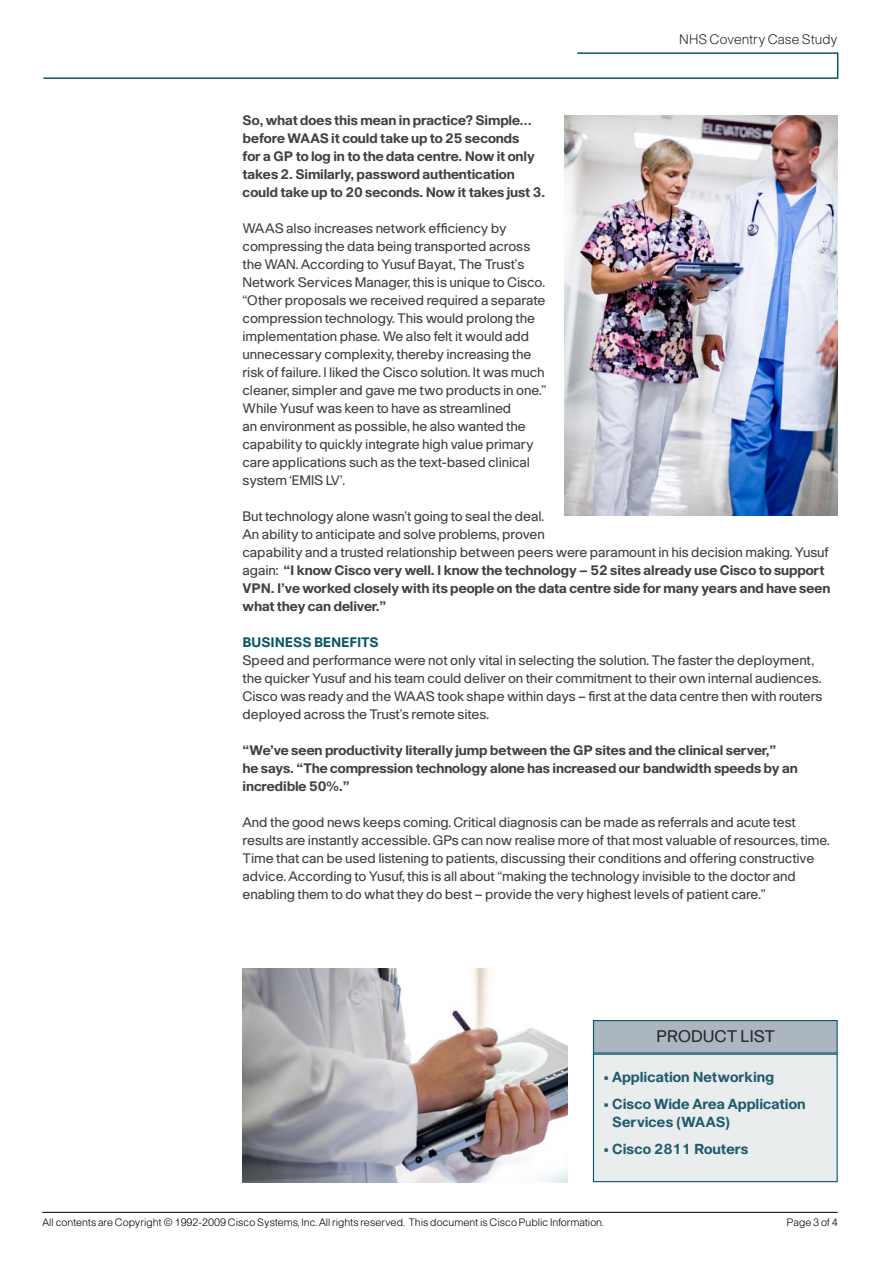
<style>
.page{position:relative;width:893px;height:1263px;background:#fff}
.page>*{position:absolute;margin:0;border:0;box-sizing:border-box;transform-origin:0 0}
.t1{font:16.5px "Cisco";color:#29292a}
.t2{font:700 14.25px/18px "Cisco";color:#205b6d}
.t3{font:13.5px/18px "Cisco";letter-spacing:-.01em;color:#414142}
.t4{font:700 13.5px/18px "Cisco";letter-spacing:-.01em;color:#414142}
.t5{font:300 13.5px "Cisco";color:#29292a}
.t6{font:700 13.5px "Cisco";letter-spacing:-.01em;color:#0a5669}
.t7{font:300 10.5px "Cisco";color:#000}
.s1{font-weight:700}
</style>
<div class="page">
<hr style="left:42px;top:1212px;width:796px;height:1px;background:#000">
<svg style="left:43px;top:52px;width:796px;height:27px"></svg>
<img style="left:242px;top:968px;width:325px;height:214px">
<img style="left:564px;top:116px;width:274px;height:399px">
<div style="left:593px;top:1020px;width:244px;height:33px;background:#abb6c0"></div>
<div style="left:593px;top:1020px;width:245px;height:33px;border:1px solid #0a5669"></div>
<div style="left:593px;top:1054px;width:244px;height:127px;background:#eaedee"></div>
<div style="left:593px;top:1053px;width:245px;height:129px;border:1px solid #0a5669"></div>
<p class="t5" style="left:679px;top:31px;width:160px">NHS Coventry Case Study</p>
<p class="t4" style="left:243px;top:111px;width:304px">So, what does this mean in practice? Simple… before WAAS it could take up to 25 seconds<br>for a GP to log in to the data centre. Now it only takes 2. Similarly, password authentication could take up to 20 seconds. Now it takes just 3.</p>
<p class="t3" style="left:243px;top:219px;width:305px">WAAS also increases network efficiency by compressing the data being transported across the WAN. According to Yusuf Bayat, The Trust’s Network Services Manager, this is unique to Cisco. “Other proposals we received required a separate compression technology. This would prolong the implementation phase. We also felt it would add unnecessary complexity, thereby increasing the risk of failure. I liked the Cisco solution. It was much cleaner, simpler and gave me two products in one.” While Yusuf was keen to have as streamlined<br>an environment as possible, he also wanted the capability to quickly integrate high value primary care applications such as the text-based clinical system ‘EMIS LV’.</p>
<p class="t3" style="left:243px;top:507px;width:589px">But technology alone wasn’t going to seal the deal.<br>An ability to anticipate and solve problems, proven<br>capability and a trusted relationship between peers were paramount in his decision making. Yusuf again: <span class="s1">“I know Cisco very well. I know the technology – 52 sites already use Cisco to support VPN. I’ve worked closely with its people on the data centre side for many years and have seen what they can deliver.”</span></p>
<p class="t6" style="left:243px;top:634px;width:138px">BUSINESS BENEFITS</p>
<p class="t3" style="left:243px;top:651px;width:581px">Speed and performance were not only vital in selecting the solution. The faster the deployment, the quicker Yusuf and his team could deliver on their commitment to their own internal audiences.<br>Cisco was ready and the WAAS took shape within days – first at the data centre then with routers deployed across the Trust’s remote sites.</p>
<p class="t4" style="left:243px;top:741px;width:557px">“We’ve seen productivity literally jump between the GP sites and the clinical server,”<br>he says. “The compression technology alone has increased our bandwidth speeds by an incredible 50%.”</p>
<p class="t3" style="left:243px;top:813px;width:589px">And the good news keeps coming. Critical diagnosis can be made as referrals and acute test results are instantly accessible. GPs can now realise more of that most valuable of resources, time.<br>Time that can be used listening to patients, discussing their conditions and offering constructive advice. According to Yusuf, this is all about “making the technology invisible to the doctor and enabling them to do what they do best – provide the very highest levels of patient care.”</p>
<p class="t1" style="left:657px;top:1026px;width:120px">Product List</p>
<p class="t2" style="left:604px;top:1068px;width:172px">• Application Networking</p>
<p class="t2" style="left:612px;top:1095px;width:195px;text-indent:-9px">• Cisco Wide Area Application<br>Services (WAAS)</p>
<p class="t2" style="left:604px;top:1140px;width:146px">• Cisco 2811 Routers</p>
<p class="t7" style="left:43px;top:1215px;width:563px">All contents are Copyright © 1992-2009 Cisco Systems, Inc. All rights reserved. This document is Cisco Public Information.</p>
<p class="t7" style="left:787px;top:1215px;width:52px">Page 3 of 4</p>
</div>
